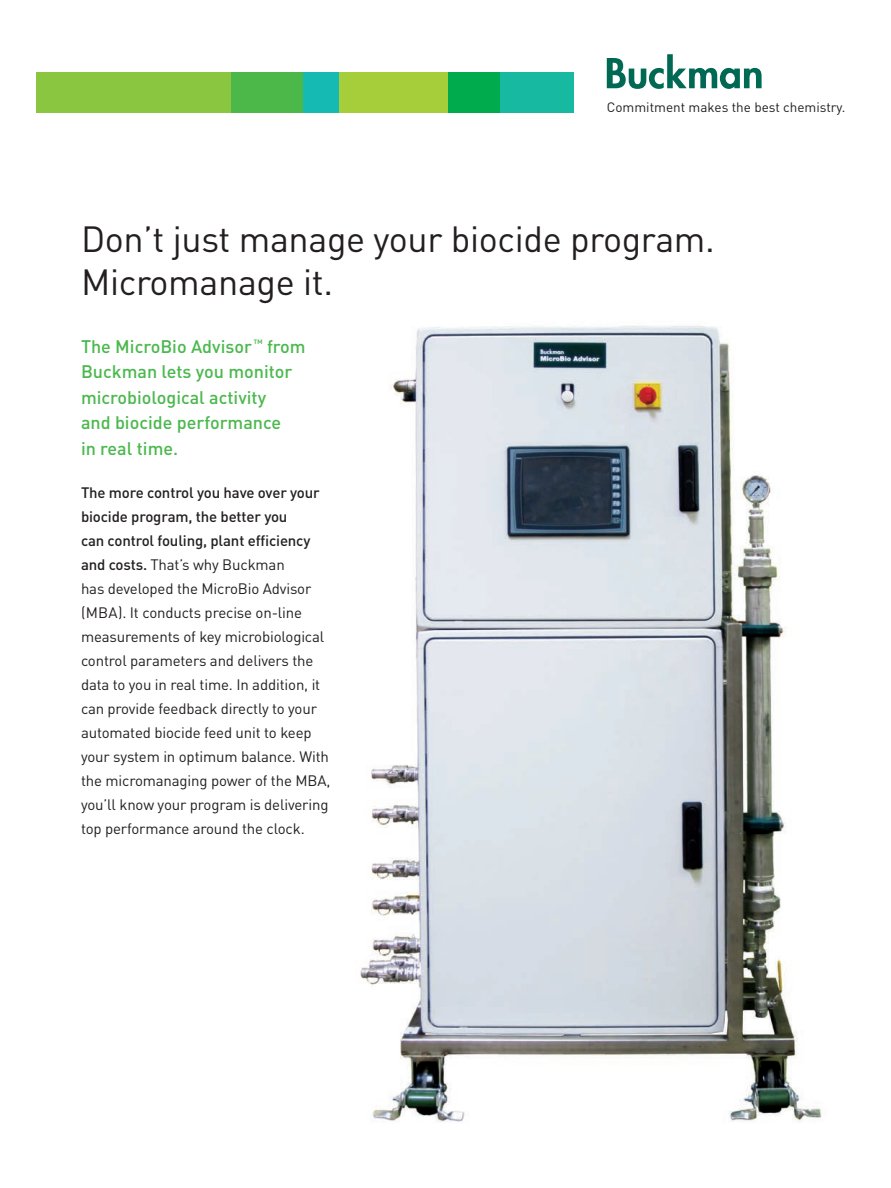
<style>
.page{position:relative;width:891px;height:1188px;background:#fff}
.page>*{position:absolute;margin:0;border:0;box-sizing:border-box;transform-origin:0 0}
.t1{font:36px/43.5px "DIN";letter-spacing:-.01em;color:#231f20}
.t2{font:500 18px/25.5px "DIN";color:#4bb84e}
.t3{font:15px/24px "DIN";letter-spacing:-.01em;color:#231f20}
.t4{font:13.5px "DIN";color:#231f20}
.s1{font-weight:500}
</style>
<div class="page">
<img style="left:360px;top:325px;width:462px;height:797px">
<div style="left:36px;top:72px;width:196px;height:40px;background:#8bc640"></div>
<div style="left:232px;top:72px;width:72px;height:40px;background:#4cb84a"></div>
<div style="left:304px;top:72px;width:35px;height:40px;background:#15bbb3"></div>
<div style="left:499px;top:72px;width:75px;height:40px;background:#17baa1"></div>
<div style="left:339px;top:72px;width:109px;height:40px;background:#a6ce3b"></div>
<div style="left:448px;top:72px;width:51px;height:40px;background:#00ab4e"></div>
<svg style="left:607px;top:54px;width:155px;height:35px"></svg>
<p class="t4" style="left:607px;top:99px;width:240px">Commitment makes the best chemistry.</p>
<h1 class="t1" style="left:81px;top:216px;width:635px">Don’t just manage your biocide program.<br>Micromanage it.</h1>
<p class="t2" style="left:81px;top:333px;width:226px">The MicroBio Advisor<sup>™</sup> from<br>Buckman lets you monitor microbiological activity<br>and biocide performance<br>in real time.</p>
<p class="t3" style="left:81px;top:481px;width:251px"><span class="s1">The more control you have over your biocide program, the better you<br>can control fouling, plant efficiency and costs.</span> That’s why Buckman<br>has developed the MicroBio Advisor (MBA). It conducts precise on-line measurements of key microbiological control parameters and delivers the data to you in real time. In addition, it can provide feedback directly to your automated biocide feed unit to keep your system in optimum balance. With the micromanaging power of the MBA, you’ll know your program is delivering top performance around the clock.</p>
</div>
